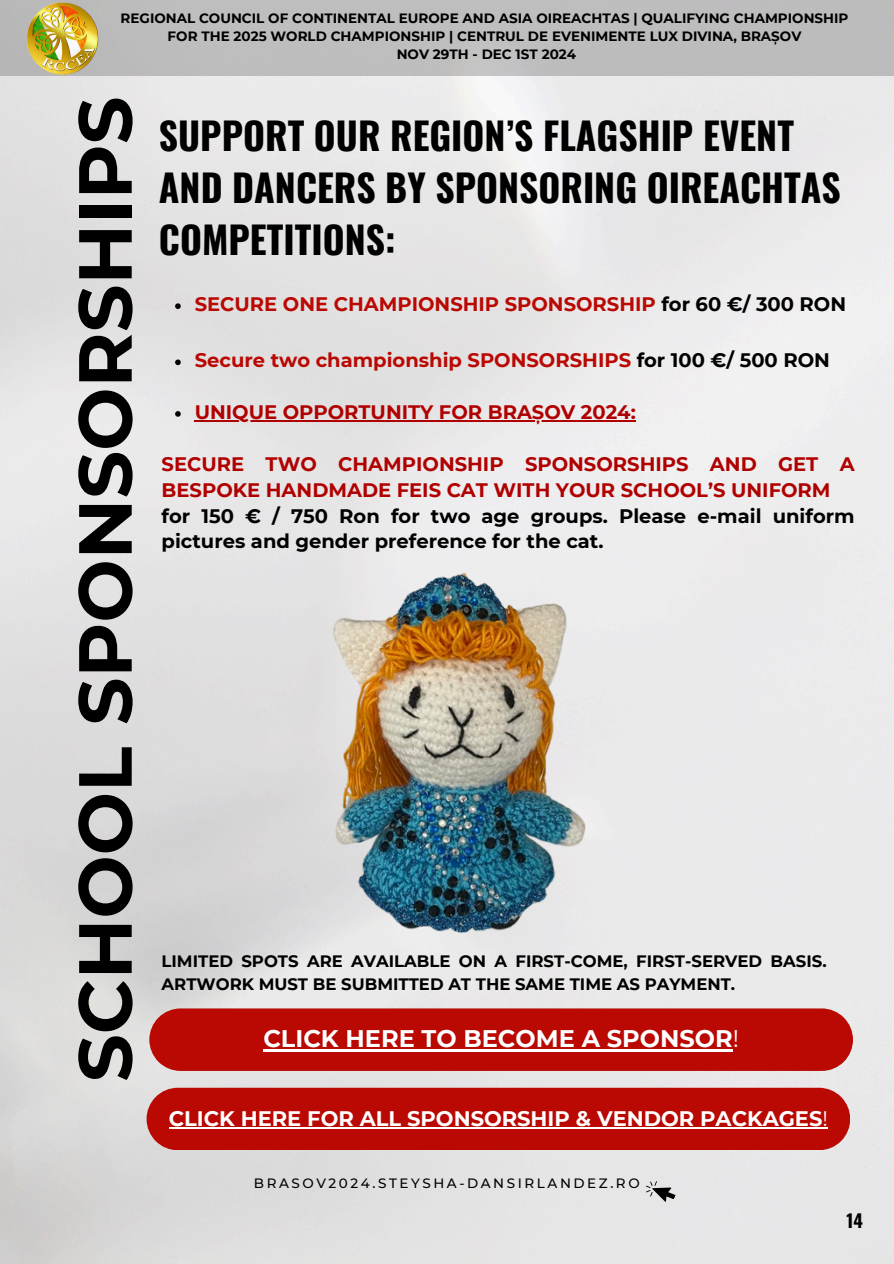
<style>
.page{position:relative;width:894px;height:1264px;background:#fff}
.page>*{position:absolute;margin:0;border:0;box-sizing:border-box;transform-origin:0 0}
.t1{font:700 75px "Montserrat";color:#000}
.t2{font:700 37.5px/51.8px "Oswald";color:#000}
.t3{font:700 24px "Montserrat";color:#fff}
.t4{font:700 21px "Montserrat";color:#fff}
.t5{font:700 19.5px/25.8px "Montserrat";color:#000}
.t6{font:700 19.5px "Montserrat";color:#ba0803}
.t7{font:700 19.5px "Montserrat";color:#b00000}
.t8{font:700 18px "Oswald";color:#000}
.t9{font:700 16.5px/22.5px "Montserrat";color:#000}
.t10{font:700 13.5px "Montserrat";color:#000}
.t11{font:500 13.5px "Montserrat";letter-spacing:.19em;color:#000}
.s1{color:#000}
.s2{color:#b00000}
.s3{font-weight:400}
</style>
<div class="page">
<img style="left:0;top:76px;width:893px;height:1187px">
<div style="left:0;top:0;width:893px;height:76px;background:#bebdbe"></div>
<img style="left:26px;top:3px;width:73px;height:72px">
<svg style="left:645px;top:1178px;width:33px;height:26px"></svg>
<div style="left:149px;top:1008px;width:703px;height:62px;background:#ba0803"></div>
<hr style="left:263px;top:1048px;width:469px;height:3px;background:#fff">
<svg style="left:146px;top:1087px;width:704px;height:63px;background:#bd1612"></svg>
<svg style="left:175px;top:303px;width:6px;height:6px"></svg>
<svg style="left:175px;top:359px;width:6px;height:6px"></svg>
<svg style="left:175px;top:411px;width:6px;height:6px"></svg>
<hr style="left:195px;top:420px;width:440px;height:1px;background:#b00000">
<img style="left:313px;top:557px;width:299px;height:385px">
<p class="t10" style="left:120px;top:10px;width:729px">REGIONAL COUNCIL OF CONTINENTAL EUROPE AND ASIA OIREACHTAS | QUALIFYING CHAMPIONSHIP</p>
<p class="t10" style="left:167px;top:28px;width:635px">FOR THE 2025 WORLD CHAMPIONSHIP | CENTRUL DE EVENIMENTE LUX DIVINA, BRAȘOV</p>
<p class="t10" style="left:396px;top:46px;width:181px">NOV 29TH - DEC 1ST 2024</p>
<h1 class="t1" style="left:59px;top:1082px;width:987px;rotate:-90deg">SCHOOL SPONSORSHIPS</h1>
<h2 class="t2" style="left:159px;top:108px;width:683px">SUPPORT OUR REGION’S FLAGSHIP EVENT<br>AND DANCERS BY SPONSORING OIREACHTAS<br>COMPETITIONS:</h2>
<p class="t6" style="left:195px;top:292px;width:652px">SECURE ONE CHAMPIONSHIP SPONSORSHIP <span class="s1">for 60 €/ 300 RON</span></p>
<p class="t6" style="left:195px;top:348px;width:636px">Secure two championship SPONSORSHIPS <span class="s1">for 100 €/ 500 RON</span></p>
<h3 class="t7" style="left:195px;top:400px;width:442px">UNIQUE OPPORTUNITY FOR BRAȘOV 2024:</h3>
<h4 class="t5" style="left:161px;top:451px;width:694px"><span class="s2">SECURE TWO CHAMPIONSHIP SPONSORSHIPS AND GET A BESPOKE HANDMADE FEIS CAT WITH YOUR SCHOOL’S UNIFORM </span>for 150 € / 750 Ron for two age groups. Please e-mail uniform pictures and gender preference for the cat.</h4>
<p class="t9" style="left:161px;top:950px;width:666px">LIMITED SPOTS ARE AVAILABLE ON A FIRST-COME, FIRST-SERVED BASIS.<br>ARTWORK MUST BE SUBMITTED AT THE SAME TIME AS PAYMENT.</p>
<p class="t3" style="left:263px;top:1023px;width:477px">CLICK HERE TO BECOME A SPONSOR<span class="s3">!</span></p>
<p class="t4" style="left:169px;top:1105px;width:660px">CLICK HERE FOR ALL SPONSORSHIP &amp; VENDOR PACKAGES<span class="s3">!</span></p>
<h5 class="t11" style="left:254px;top:1174px;width:387px">BRASOV2024.STEYSHA-DANSIRLANDEZ.RO</h5>
<p class="t8" style="left:846px;top:1206px;width:18px">14</p>
</div>
